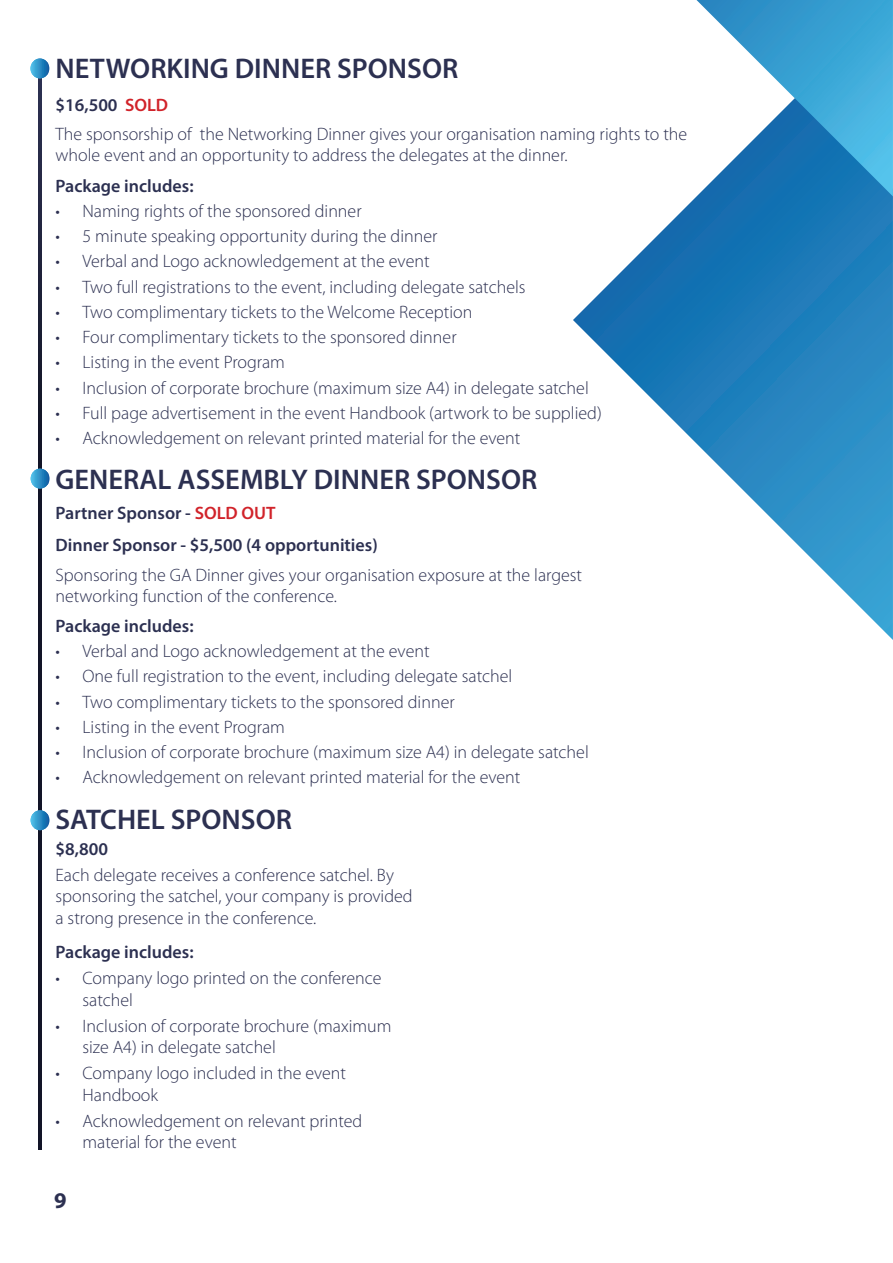
<style>
.page{position:relative;width:893px;height:1263px;background:#fff}
.page>*{position:absolute;margin:0;border:0;box-sizing:border-box;transform-origin:0 0}
.t1{font:600 28.5px "Myriad Pro";color:#2c3051}
.t2{font:700 22.5px "Myriad Pro";color:#2c3051}
.t3{font:300 18px/21.6px "Myriad Pro";color:#2c3051}
.t4{font:600 18px "Myriad Pro";color:#2c3051}
.s1{color:#d1232a}
</style>
<div class="page">
<svg style="left:573px;top:196px;width:320px;height:444px"></svg>
<svg style="left:696px;top:0;width:197px;height:196px"></svg>
<svg style="left:41px;top:78px;width:1px;height:1071px"></svg>
<svg style="left:39px;top:78px;width:2px;height:1071px;background:#16192e"></svg>
<svg style="left:30px;top:58px;width:19px;height:20px"></svg>
<svg style="left:31px;top:469px;width:19px;height:19px"></svg>
<svg style="left:31px;top:810px;width:19px;height:20px"></svg>
<p class="t1" style="left:56px;top:51px;width:404px">NETWORKING DINNER SPONSOR</p>
<p class="t4" style="left:56px;top:93px;width:114px">$16,500 <span class="s1">SOLD</span></p>
<p class="t3" style="left:56px;top:124px;width:633px;line-height:21px">The sponsorship of the Networking Dinner gives your organisation naming rights to the whole event and an opportunity to address the delegates at the dinner.</p>
<p class="t4" style="left:56px;top:174px;width:140px">Package includes:</p>
<p class="t3" style="left:56px;top:200px;width:308px">• Naming rights of the sponsored dinner</p>
<p class="t3" style="left:56px;top:225px;width:383px">• 5 minute speaking opportunity during the dinner</p>
<p class="t3" style="left:56px;top:250px;width:376px">• Verbal and Logo acknowledgement at the event</p>
<p class="t3" style="left:56px;top:276px;width:472px">• Two full registrations to the event, including delegate satchels</p>
<p class="t3" style="left:56px;top:301px;width:418px">• Two complimentary tickets to the Welcome Reception</p>
<p class="t3" style="left:56px;top:326px;width:403px">• Four complimentary tickets to the sponsored dinner</p>
<p class="t3" style="left:56px;top:351px;width:231px">• Listing in the event Program</p>
<p class="t3" style="left:56px;top:377px;width:535px">• Inclusion of corporate brochure (maximum size A4) in delegate satchel</p>
<p class="t3" style="left:56px;top:402px;width:548px">• Full page advertisement in the event Handbook (artwork to be supplied)</p>
<p class="t3" style="left:56px;top:427px;width:466px">• Acknowledgement on relevant printed material for the event</p>
<p class="t1" style="left:56px;top:461px;width:483px">GENERAL ASSEMBLY DINNER SPONSOR</p>
<p class="t4" style="left:56px;top:501px;width:222px">Partner Sponsor - <span class="s1">SOLD OUT</span></p>
<p class="t4" style="left:56px;top:534px;width:324px">Dinner Sponsor - $5,500 (4 opportunities)</p>
<p class="t3" style="left:56px;top:564px;width:528px;line-height:21px">Sponsoring the GA Dinner gives your organisation exposure at the largest networking function of the conference.</p>
<p class="t4" style="left:56px;top:614px;width:140px">Package includes:</p>
<p class="t3" style="left:56px;top:640px;width:376px">• Verbal and Logo acknowledgement at the event</p>
<p class="t3" style="left:56px;top:665px;width:458px">• One full registration to the event, including delegate satchel</p>
<p class="t3" style="left:56px;top:690px;width:401px">• Two complimentary tickets to the sponsored dinner</p>
<p class="t3" style="left:56px;top:716px;width:231px">• Listing in the event Program</p>
<p class="t3" style="left:56px;top:741px;width:535px">• Inclusion of corporate brochure (maximum size A4) in delegate satchel</p>
<p class="t3" style="left:56px;top:766px;width:466px">• Acknowledgement on relevant printed material for the event</p>
<p class="t1" style="left:56px;top:801px;width:238px">SATCHEL SPONSOR</p>
<p class="t4" style="left:56px;top:837px;width:54px">$8,800</p>
<p class="t3" style="left:56px;top:863px;width:359px">Each delegate receives a conference satchel. By sponsoring the satchel, your company is provided a strong presence in the conference.</p>
<p class="t4" style="left:56px;top:941px;width:140px">Package includes:</p>
<p class="t3" style="left:82px;top:967px;width:301px;text-indent:-27px">• Company logo printed on the conference satchel</p>
<p class="t3" style="left:82px;top:1015px;width:311px;text-indent:-27px">• Inclusion of corporate brochure (maximum size A4) in delegate satchel</p>
<p class="t3" style="left:82px;top:1062px;width:265px;text-indent:-27px">• Company logo included in the event<br>Handbook</p>
<p class="t3" style="left:82px;top:1109px;width:281px;text-indent:-27px">• Acknowledgement on relevant printed material for the event</p>
<p class="t2" style="left:54px;top:1185px;width:14px">9</p>
</div>
